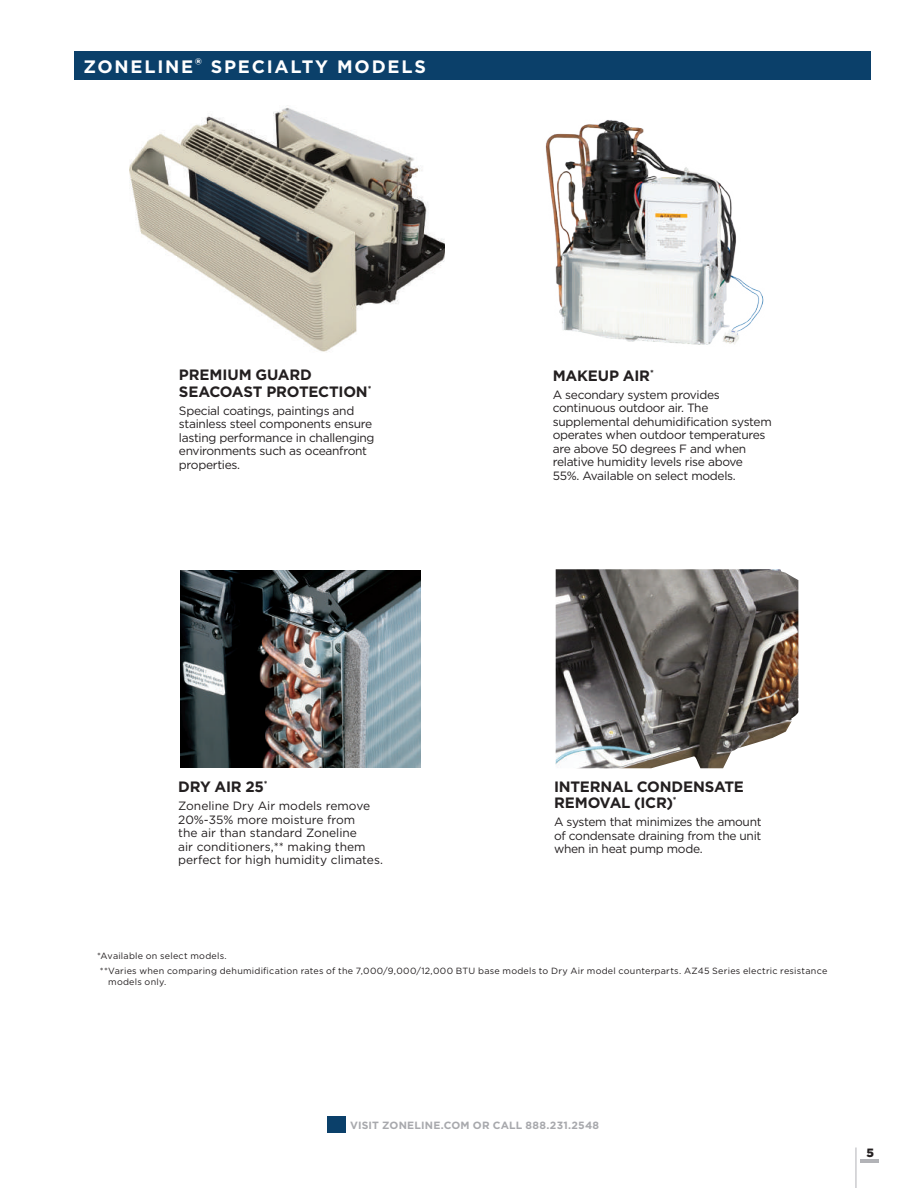
<style>
.page{position:relative;width:918px;height:1188px;background:#fff}
.page>*{position:absolute;margin:0;border:0;box-sizing:border-box;transform-origin:0 0}
.t1{font:700 18px "Gotham";letter-spacing:.1em;color:#fff}
.t2{font:700 15px/16.5px "Gotham";letter-spacing:-.015em;color:#231f20}
.t3{font:12px/13.5px "Gotham";letter-spacing:-.025em;color:#231f20}
.t4{font:12px/13.5px "Gotham";color:#231f20}
.t5{font:900 12px "Gotham";color:#231f20}
.t6{font:700 10.5px "Gotham";letter-spacing:.015em;color:#a8a9ad}
.t7{font:9px/15.8px "Gotham";letter-spacing:.025em;color:#231f20}
</style>
<div class="page">
<hr style="left:856px;top:1148px;width:1px;height:40px;background:#b2b3b7">
<hr style="left:861px;top:1159px;width:18px;height:4px;background:#b2b3b7">
<div style="left:327px;top:1117px;width:18px;height:16px;background:#0b406a"></div>
<img style="left:129px;top:107px;width:316px;height:245px">
<div style="left:75px;top:52px;width:796px;height:28px;background:#0b406a"></div>
<img style="left:180px;top:570px;width:241px;height:197px">
<img style="left:545px;top:120px;width:219px;height:225px">
<img style="left:556px;top:569px;width:242px;height:199px">
<h1 class="t1" style="left:84px;top:54px;width:344px">ZONELINE® SPECIALTY MODELS</h1>
<p class="t2" style="left:179px;top:367px;width:194px">PREMIUM GUARD<br>SEACOAST PROTECTION<sup>*</sup></p>
<p class="t3" style="left:179px;top:404px;width:197px">Special coatings, paintings and stainless steel components ensure lasting performance in challenging environments such as oceanfront properties.</p>
<p class="t2" style="left:553px;top:367px;width:103px">MAKEUP AIR<sup>*</sup></p>
<p class="t3" style="left:553px;top:387px;width:221px">A secondary system provides continuous outdoor air. The supplemental dehumidification system operates when outdoor temperatures are above 50 degrees F and when relative humidity levels rise above 55%. Available on select models.</p>
<p class="t2" style="left:178px;top:779px;width:91px">DRY AIR 25<sup>*</sup></p>
<p class="t4" style="left:178px;top:799px;width:206px">Zoneline Dry Air models remove<br>20%-35% more moisture from<br>the air than standard Zoneline<br>air conditioners,** making them perfect for high humidity climates.</p>
<p class="t2" style="left:554px;top:778px;width:191px">INTERNAL CONDENSATE<br>REMOVAL (ICR)<sup>*</sup></p>
<p class="t3" style="left:554px;top:815px;width:209px;text-align:justify">A system that minimizes the amount of condensate draining from the unit when in heat pump mode.</p>
<p class="t7" style="left:100px;top:947px;width:729px;text-indent:-3px">*Available on select models.<br>**Varies when comparing dehumidification rates of the 7,000/9,000/12,000 BTU base models to Dry Air model counterparts. AZ45 Series electric resistance</p>
<p class="t7" style="left:108px;top:974px;width:60px">models only.</p>
<p class="t6" style="left:350px;top:1118px;width:251px">VISIT ZONELINE.COM OR CALL 888.231.2548</p>
<p class="t5" style="left:866px;top:1144px;width:9px">5</p>
</div>
